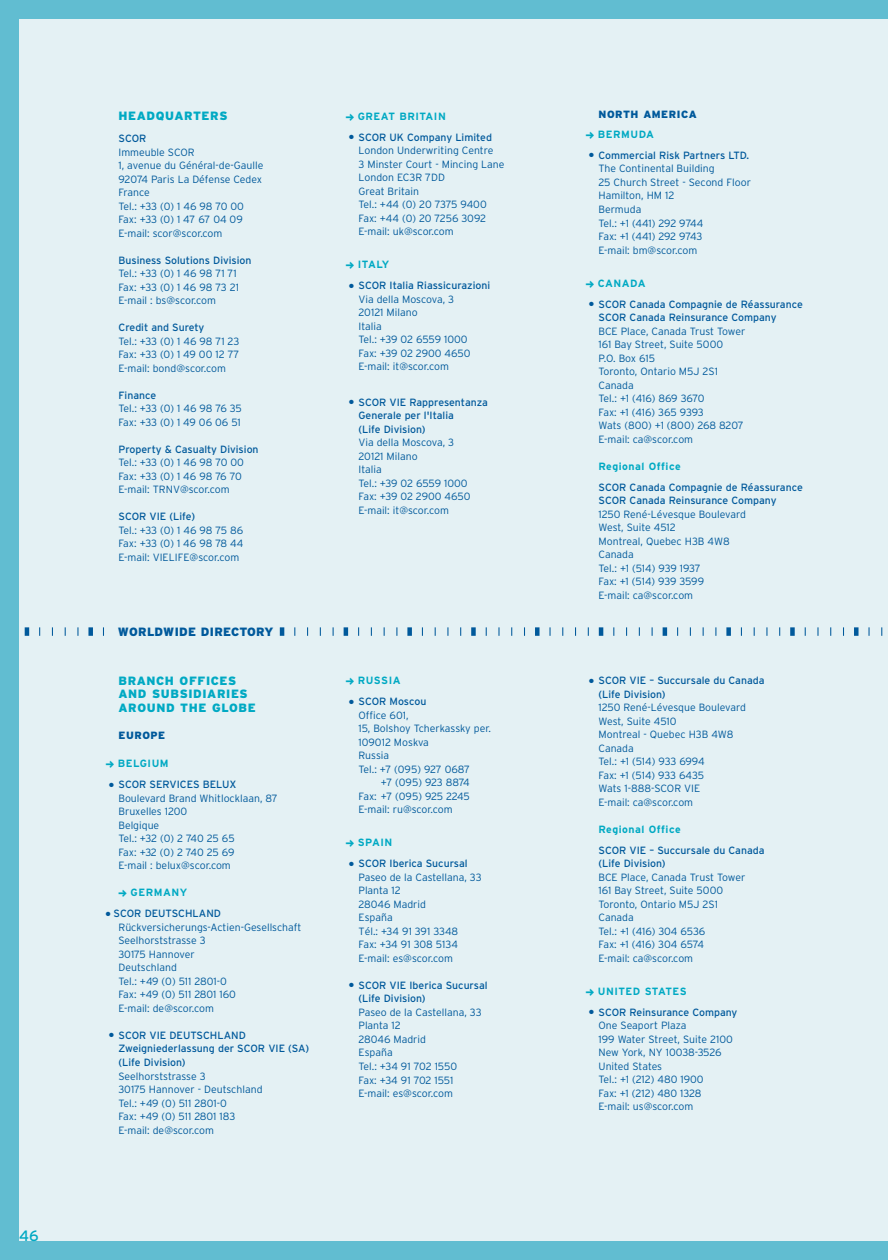
<style>
.page{position:relative;width:888px;height:1260px;background:#fff}
.page>*{position:absolute;margin:0;border:0;box-sizing:border-box;transform-origin:0 0}
.t1{font:15px "Interstate";color:#00a9c3}
.t2{font:900 12px/13.5px "Interstate";letter-spacing:.05em;color:#00a9c3}
.t3{font:900 12px "Interstate";letter-spacing:.02em;color:#00599b}
.t4{font:300 10.5px/13.5px "Interstate";color:#00599b}
.t5{font:10.5px/13.5px "Interstate";color:#00599b}
.t6{font:700 10.5px "Interstate";letter-spacing:.05em;color:#00a9c3}
.t7{font:900 10.5px/19.5px "Interstate";letter-spacing:.05em;color:#00599b}
.t8{font:300 10.5px "Interstate";letter-spacing:-.02em;color:#00599b}
.t9{font:300 10.5px "Interstate";letter-spacing:-.025em;color:#00599b}
.s1{font-family:"Fleches Post";font-weight:400;font-size:12px}
.s2{font-weight:400}
.s3{font-family:"Fleches Post";font-weight:400;font-size:12px;color:#00a9c3}
.s4{font-weight:700;color:#00a9c3}
</style>
<div class="page">
<div style="left:0;top:0;width:888px;height:1259px;background:#e4f1f4"></div>
<h1 class="t1" style="left:19px;top:1229px;width:21px">46</h1>
<p class="t2" style="left:118px;top:110px;width:111px">HEADQUARTERS</p>
<p class="t5" style="left:118px;top:132px;width:29px">SCOR</p>
<p class="t4" style="left:118px;top:146px;width:146px">Immeuble SCOR<br>1, avenue du Général-de-Gaulle<br>92074 Paris La Défense Cedex<br>France<br>Tel.: +33 (0) 1 46 98 70 00<br>Fax: +33 (0) 1 47 67 04 09<br>E-mail: scor@scor.com</p>
<p class="t5" style="left:118px;top:254px;width:135px">Business Solutions Division</p>
<p class="t4" style="left:118px;top:267px;width:122px">Tel.: +33 (0) 1 46 98 71 71<br>Fax: +33 (0) 1 46 98 73 21<br>E-mail : bs@scor.com</p>
<p class="t5" style="left:118px;top:321px;width:87px">Credit and Surety</p>
<p class="t4" style="left:118px;top:335px;width:122px;text-align:justify">Tel.: +33 (0) 1 46 98 71 23<br>Fax: +33 (0) 1 49 00 12 77<br>E-mail: bond@scor.com</p>
<p class="t5" style="left:118px;top:389px;width:39px">Finance</p>
<p class="t4" style="left:118px;top:402px;width:125px">Tel.: +33 (0) 1 46 98 76 35<br>Fax: +33 (0) 1 49 06 06 51</p>
<p class="t5" style="left:118px;top:443px;width:142px">Property &amp; Casualty Division</p>
<p class="t4" style="left:118px;top:456px;width:127px">Tel.: +33 (0) 1 46 98 70 00<br>Fax: +33 (0) 1 46 98 76 70<br>E-mail: TRNV@scor.com</p>
<p class="t5" style="left:118px;top:510px;width:78px">SCOR VIE (Life)</p>
<p class="t4" style="left:118px;top:524px;width:126px;text-align:justify">Tel.: +33 (0) 1 46 98 75 86<br>Fax: +33 (0) 1 46 98 78 44<br>E-mail: VIELIFE@scor.com</p>
<p class="t3" style="left:118px;top:627px;width:157px">WORLDWIDE DIRECTORY</p>
<p class="t2" style="left:118px;top:674px;width:139px">BRANCH OFFICES<br>AND SUBSIDIARIES<br>AROUND THE GLOBE</p>
<p class="t7" style="left:118px;top:726px;width:48px">EUROPE</p>
<p class="t6" style="left:106px;top:759px;width:64px"><span class="s1">t</span> BELGIUM</p>
<p class="t4" style="left:118px;top:778px;width:161px;text-indent:-9px">● <span class="s2">SCOR SERVICES BELUX<br></span>Boulevard Brand Whitlocklaan, 87<br>Bruxelles 1200<br>Belgique<br>Tel.: +32 (0) 2 740 25 65<br>Fax: +32 (0) 2 740 25 69<br>E-mail : belux@scor.com</p>
<p class="t6" style="left:118px;top:888px;width:70px"><span class="s1">t</span> GERMANY</p>
<p class="t4" style="left:118px;top:907px;width:184px;text-indent:-13px">● <span class="s2">SCOR DEUTSCHLAND<br></span>Rückversicherungs-Actien-Gesellschaft<br>Seelhorststrasse 3<br>30175 Hannover<br>Deutschland<br>Tel.: +49 (0) 511 2801-0<br>Fax: +49 (0) 511 2801 160<br>E-mail: de@scor.com</p>
<p class="t5" style="left:118px;top:1029px;width:192px;text-indent:-9px">● SCOR VIE DEUTSCHLAND<br>Zweigniederlassung der SCOR VIE (SA) (Life Division)</p>
<p class="t4" style="left:118px;top:1069px;width:146px">Seelhorststrasse 3<br>30175 Hannover - Deutschland<br>Tel.: +49 (0) 511 2801-0<br>Fax: +49 (0) 511 2801 183<br>E-mail: de@scor.com</p>
<p class="t6" style="left:346px;top:112px;width:102px"><span class="s1">t</span> GREAT BRITAIN</p>
<p class="t4" style="left:358px;top:131px;width:147px;text-indent:-9px">● <span class="s2">SCOR UK Company Limited<br></span>London Underwriting Centre<br>3 Minster Court - Mincing Lane<br>London EC3R 7DD<br>Great Britain<br>Tel.: +44 (0) 20 7375 9400<br>Fax: +44 (0) 20 7256 3092<br>E-mail: uk@scor.com</p>
<p class="t6" style="left:346px;top:260px;width:45px"><span class="s1">t</span> ITALY</p>
<p class="t4" style="left:358px;top:279px;width:133px;text-indent:-9px">● <span class="s2">SCOR Italia Riassicurazioni<br></span>Via della Moscova, 3<br>20121 Milano<br>Italia<br>Tel.: +39 02 6559 1000<br>Fax: +39 02 2900 4650<br>E-mail: it@scor.com</p>
<p class="t5" style="left:358px;top:396px;width:131px;text-indent:-9px">● SCOR VIE Rappresentanza<br>Generale per l'Italia<br>(Life Division)</p>
<p class="t4" style="left:358px;top:436px;width:114px">Via della Moscova, 3<br>20121 Milano<br>Italia<br>Tel.: +39 02 6559 1000<br>Fax: +39 02 2900 4650<br>E-mail: it@scor.com</p>
<p class="t6" style="left:346px;top:676px;width:56px"><span class="s1">t</span> RUSSIA</p>
<p class="t5" style="left:349px;top:695px;width:79px">● SCOR Moscou</p>
<p class="t4" style="left:358px;top:709px;width:51px">Office 601,</p>
<p class="t4" style="left:358px;top:722px;width:134px">15, Bolshoy Tcherkassky per.</p>
<p class="t4" style="left:358px;top:736px;width:72px">109012 Moskva</p>
<p class="t4" style="left:358px;top:749px;width:32px">Russia</p>
<p class="t4" style="left:358px;top:763px;width:113px">Tel.: +7 (095) 927 0687</p>
<p class="t9" style="left:381px;top:778px;width:90px">+7 (095) 923 8874</p>
<p class="t8" style="left:358px;top:792px;width:113px">Fax: +7 (095) 925 2245</p>
<p class="t4" style="left:358px;top:803px;width:96px">E-mail: ru@scor.com</p>
<p class="t6" style="left:346px;top:838px;width:48px"><span class="s1">t</span> SPAIN</p>
<p class="t4" style="left:358px;top:857px;width:125px;text-indent:-9px">● <span class="s2">SCOR Iberica Sucursal<br></span>Paseo de la Castellana, 33<br>Planta 12<br>28046 Madrid<br>España<br>Tél.: +34 91 391 3348<br>Fax: +34 91 308 5134<br>E-mail: es@scor.com</p>
<p class="t5" style="left:358px;top:979px;width:130px;text-indent:-9px">● SCOR VIE Iberica Sucursal (Life Division)</p>
<p class="t4" style="left:358px;top:1006px;width:125px">Paseo de la Castellana, 33<br>Planta 12<br>28046 Madrid<br>España<br>Tel.: +34 91 702 1550<br>Fax: +34 91 702 1551<br>E-mail: es@scor.com</p>
<p class="t7" style="left:586px;top:106px;width:112px;text-indent:13px">NORTH AMERICA <span class="s3">t</span> <span class="s4">BERMUDA</span></p>
<p class="t4" style="left:598px;top:149px;width:154px;text-indent:-9px">● <span class="s2">Commercial Risk Partners LTD.<br></span>The Continental Building<br>25 Church Street - Second Floor<br>Hamilton, HM 12<br>Bermuda<br>Tel.: +1 (441) 292 9744<br>Fax: +1 (441) 292 9743<br>E-mail: bm@scor.com</p>
<p class="t6" style="left:586px;top:279px;width:61px"><span class="s1">t</span> CANADA</p>
<p class="t5" style="left:598px;top:298px;width:206px;text-indent:-9px">● SCOR Canada Compagnie de Réassurance<br>SCOR Canada Reinsurance Company</p>
<p class="t4" style="left:598px;top:325px;width:148px">BCE Place, Canada Trust Tower<br>161 Bay Street, Suite 5000<br>P.O. Box 615<br>Toronto, Ontario M5J 2S1<br>Canada<br>Tel.: +1 (416) 869 3670<br>Fax: +1 (416) 365 9393<br>Wats (800) +1 (800) 268 8207<br>E-mail: ca@scor.com</p>
<p class="t6" style="left:598px;top:462px;width:84px">Regional Office</p>
<p class="t5" style="left:598px;top:481px;width:206px">SCOR Canada Compagnie de Réassurance<br>SCOR Canada Reinsurance Company</p>
<p class="t4" style="left:598px;top:508px;width:149px">1250 René-Lévesque Boulevard<br>West, Suite 4512<br>Montreal, Quebec H3B 4W8<br>Canada<br>Tel.: +1 (514) 939 1937<br>Fax: +1 (514) 939 3599<br>E-mail: ca@scor.com</p>
<p class="t5" style="left:598px;top:674px;width:167px;text-indent:-9px">● SCOR VIE – Succursale du Canada (Life Division)</p>
<p class="t4" style="left:598px;top:701px;width:149px">1250 René-Lévesque Boulevard<br>West, Suite 4510<br>Montreal - Quebec H3B 4W8<br>Canada<br>Tel.: +1 (514) 933 6994<br>Fax: +1 (514) 933 6435<br>Wats 1-888-SCOR VIE<br>E-mail: ca@scor.com</p>
<p class="t6" style="left:598px;top:824px;width:84px">Regional Office</p>
<p class="t5" style="left:598px;top:844px;width:167px">SCOR VIE – Succursale du Canada (Life Division)</p>
<p class="t4" style="left:598px;top:871px;width:148px">BCE Place, Canada Trust Tower<br>161 Bay Street, Suite 5000<br>Toronto, Ontario M5J 2S1<br>Canada<br>Tel.: +1 (416) 304 6536<br>Fax: +1 (416) 304 6574<br>E-mail: ca@scor.com</p>
<p class="t6" style="left:586px;top:986px;width:102px"><span class="s1">t</span> UNITED STATES</p>
<p class="t4" style="left:598px;top:1006px;width:140px;text-indent:-9px">● <span class="s2">SCOR Reinsurance Company<br></span>One Seaport Plaza<br>199 Water Street, Suite 2100<br>New York, NY 10038-3526<br>United States<br>Tel.: +1 (212) 480 1900<br>Fax: +1 (212) 480 1328<br>E-mail: us@scor.com</p>
</div>
